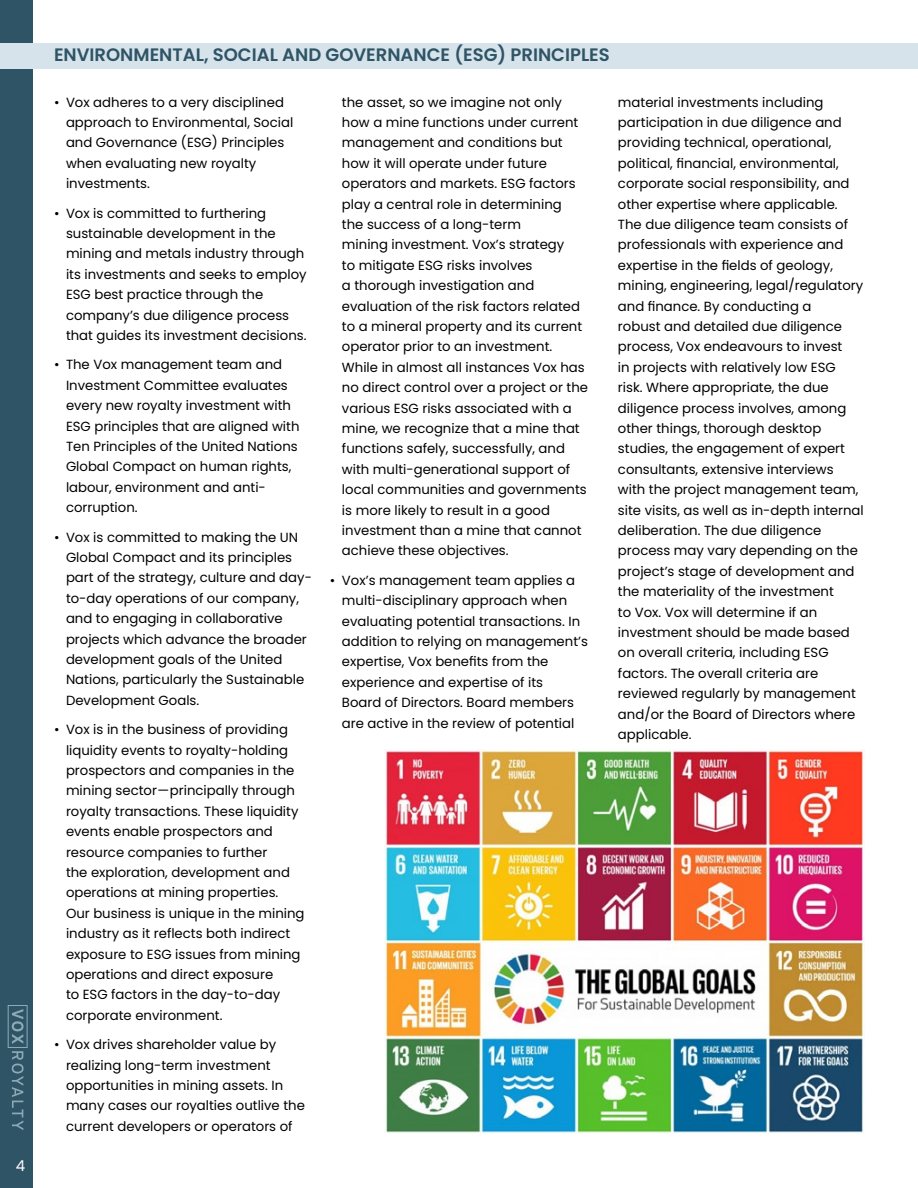
<style>
.page{position:relative;width:918px;height:1188px;background:#fff}
.page>*{position:absolute;margin:0;border:0;box-sizing:border-box;transform-origin:0 0}
.t1{font:600 18px "Poppins";color:#2e5466}
.t2{font:15px "Poppins";color:#fff}
.t3{font:13.2px/20.4px "Poppins";color:#000}
</style>
<div class="page">
<div style="left:0;top:0;width:33px;height:1188px;background:#2e5466"></div>
<div style="left:0;top:44px;width:918px;height:25px;background:#d6e3eb"></div>
<svg style="left:8px;top:1005px;width:20px;height:125px"></svg>
<img style="left:384px;top:750px;width:480px;height:384px">
<p class="t2" style="left:16px;top:1157px;width:11px">4</p>
<h1 class="t1" style="left:54px;top:44px;width:557px">ENVIRONMENTAL, SOCIAL AND GOVERNANCE (ESG) PRINCIPLES</h1>
<p class="t3" style="left:66px;top:92px;width:229px;text-indent:-12px">• Vox adheres to a very disciplined approach to Environmental, Social and Governance (ESG) Principles when evaluating new royalty investments.</p>
<p class="t3" style="left:66px;top:203px;width:242px;text-indent:-12px">• Vox is committed to furthering sustainable development in the mining and metals industry through its investments and seeks to employ ESG best practice through the company’s due diligence process that guides its investment decisions.</p>
<p class="t3" style="left:66px;top:355px;width:235px;text-indent:-12px">• The Vox management team and<br>Investment Committee evaluates every new royalty investment with<br>ESG principles that are aligned with<br>Ten Principles of the United Nations<br>Global Compact on human rights, labour, environment and anti&shy;corruption.</p>
<p class="t3" style="left:66px;top:527px;width:247px;text-indent:-12px">• Vox is committed to making the UN Global Compact and its principles part of the strategy, culture and day&shy;to-day operations of our company, and to engaging in collaborative projects which advance the broader development goals of the United Nations, particularly the Sustainable Development Goals.</p>
<p class="t3" style="left:66px;top:719px;width:240px;text-indent:-12px">• Vox is in the business of providing liquidity events to royalty-holding prospectors and companies in the mining sector—principally through royalty transactions. These liquidity events enable prospectors and resource companies to further<br>the exploration, development and operations at mining properties.<br>Our business is unique in the mining industry as it reflects both indirect exposure to ESG issues from mining operations and direct exposure<br>to ESG factors in the day-to-day corporate environment.</p>
<p class="t3" style="left:66px;top:1034px;width:240px;text-indent:-12px">• Vox drives shareholder value by realizing long-term investment opportunities in mining assets. In many cases our royalties outlive the current developers or operators of</p>
<p class="t3" style="left:342px;top:92px;width:248px">the asset, so we imagine not only how a mine functions under current management and conditions but how it will operate under future operators and markets. ESG factors play a central role in determining<br>the success of a long-term<br>mining investment. Vox’s strategy<br>to mitigate ESG risks involves<br>a thorough investigation and evaluation of the risk factors related to a mineral property and its current operator prior to an investment.<br>While in almost all instances Vox has no direct control over a project or the various ESG risks associated with a mine, we recognize that a mine that functions safely, successfully, and with multi-generational support of local communities and governments is more likely to result in a good investment than a mine that cannot achieve these objectives.</p>
<p class="t3" style="left:342px;top:570px;width:247px;text-indent:-12px">• Vox’s management team applies a multi-disciplinary approach when evaluating potential transactions. In addition to relying on management’s expertise, Vox benefits from the experience and expertise of its<br>Board of Directors. Board members are active in the review of potential</p>
<p class="t3" style="left:618px;top:92px;width:247px">material investments including participation in due diligence and providing technical, operational, political, financial, environmental, corporate social responsibility, and other expertise where applicable.<br>The due diligence team consists of professionals with experience and expertise in the fields of geology, mining, engineering, legal/regulatory and finance. By conducting a<br>robust and detailed due diligence process, Vox endeavours to invest<br>in projects with relatively low ESG<br>risk. Where appropriate, the due diligence process involves, among other things, thorough desktop studies, the engagement of expert consultants, extensive interviews with the project management team, site visits, as well as in-depth internal deliberation. The due diligence process may vary depending on the project’s stage of development and the materiality of the investment<br>to Vox. Vox will determine if an investment should be made based on overall criteria, including ESG factors. The overall criteria are reviewed regularly by management and/or the Board of Directors where applicable.</p>
</div>
